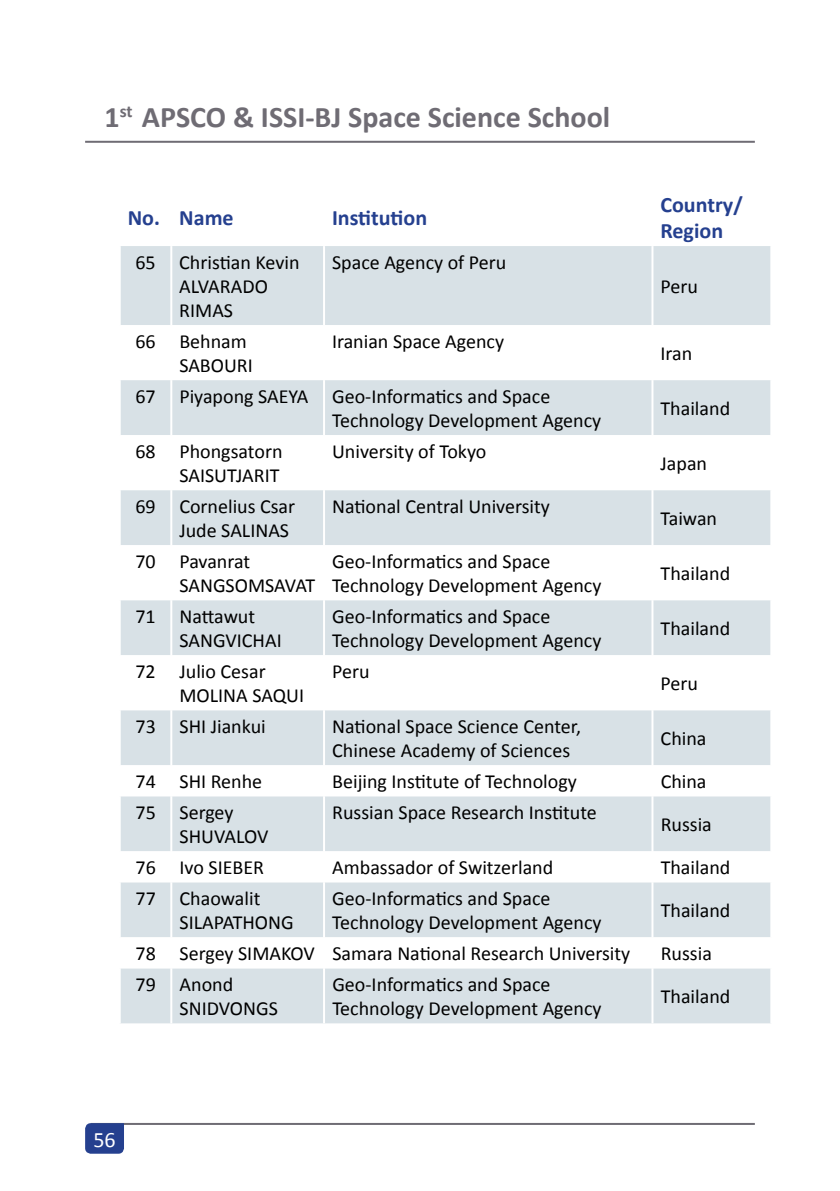
<style>
.page{position:relative;width:840px;height:1191px;background:#fff}
.page>*{position:absolute;margin:0;border:0;box-sizing:border-box;transform-origin:0 0}
.t1{font:700 30px "Calibri";color:#6f6c74}
.t2{font:700 22px/26.4px "Calibri";color:#25408f}
.t3{font:22px "Calibri";color:#fff}
.t4{font:20px/24px "Calibri";color:#000}
</style>
<div class="page">
<hr style="left:91px;top:1123px;width:663px;height:2px;background:#6f6c74">
<hr style="left:85px;top:141px;width:669px;height:2px;background:#6f6c74">
<svg style="left:85px;top:1123px;width:39px;height:30px"></svg>
<div style="left:121px;top:246px;width:648px;height:777px;background:#d8e1e6"></div>
<svg style="left:121px;top:325px;width:648px;height:643px;fill:#d8e1e6"></svg>
<hr style="left:170px;top:246px;width:2px;height:79px;background:#fff">
<hr style="left:323px;top:246px;width:2px;height:79px;background:#fff">
<hr style="left:651px;top:246px;width:2px;height:79px;background:#fff">
<hr style="left:170px;top:325px;width:2px;height:55px;background:#fff">
<hr style="left:323px;top:325px;width:2px;height:55px;background:#fff">
<hr style="left:651px;top:325px;width:2px;height:55px;background:#fff">
<hr style="left:170px;top:380px;width:2px;height:55px;background:#fff">
<hr style="left:323px;top:380px;width:2px;height:55px;background:#fff">
<hr style="left:651px;top:380px;width:2px;height:55px;background:#fff">
<hr style="left:170px;top:435px;width:2px;height:55px;background:#fff">
<hr style="left:323px;top:435px;width:2px;height:55px;background:#fff">
<hr style="left:651px;top:435px;width:2px;height:55px;background:#fff">
<hr style="left:170px;top:490px;width:2px;height:55px;background:#fff">
<hr style="left:323px;top:490px;width:2px;height:55px;background:#fff">
<hr style="left:651px;top:490px;width:2px;height:55px;background:#fff">
<hr style="left:170px;top:545px;width:2px;height:55px;background:#fff">
<hr style="left:323px;top:545px;width:2px;height:55px;background:#fff">
<hr style="left:651px;top:545px;width:2px;height:55px;background:#fff">
<hr style="left:170px;top:600px;width:2px;height:55px;background:#fff">
<hr style="left:323px;top:600px;width:2px;height:55px;background:#fff">
<hr style="left:651px;top:600px;width:2px;height:55px;background:#fff">
<hr style="left:170px;top:655px;width:2px;height:55px;background:#fff">
<hr style="left:323px;top:655px;width:2px;height:55px;background:#fff">
<hr style="left:651px;top:655px;width:2px;height:55px;background:#fff">
<hr style="left:170px;top:710px;width:2px;height:55px;background:#fff">
<hr style="left:323px;top:710px;width:2px;height:55px;background:#fff">
<hr style="left:651px;top:710px;width:2px;height:55px;background:#fff">
<hr style="left:170px;top:765px;width:2px;height:31px;background:#fff">
<hr style="left:323px;top:765px;width:2px;height:31px;background:#fff">
<hr style="left:651px;top:765px;width:2px;height:31px;background:#fff">
<hr style="left:170px;top:796px;width:2px;height:55px;background:#fff">
<hr style="left:323px;top:796px;width:2px;height:55px;background:#fff">
<hr style="left:651px;top:796px;width:2px;height:55px;background:#fff">
<hr style="left:170px;top:851px;width:2px;height:31px;background:#fff">
<hr style="left:323px;top:851px;width:2px;height:31px;background:#fff">
<hr style="left:651px;top:851px;width:2px;height:31px;background:#fff">
<hr style="left:170px;top:882px;width:2px;height:55px;background:#fff">
<hr style="left:323px;top:882px;width:2px;height:55px;background:#fff">
<hr style="left:651px;top:882px;width:2px;height:55px;background:#fff">
<hr style="left:170px;top:937px;width:2px;height:31px;background:#fff">
<hr style="left:323px;top:937px;width:2px;height:31px;background:#fff">
<hr style="left:651px;top:937px;width:2px;height:31px;background:#fff">
<hr style="left:170px;top:968px;width:2px;height:55px;background:#fff">
<hr style="left:323px;top:968px;width:2px;height:55px;background:#fff">
<hr style="left:651px;top:968px;width:2px;height:55px;background:#fff">
<h1 class="t1" style="left:104px;top:98px;width:507px">1<sup>st</sup> APSCO &amp; ISSI-BJ Space Science School</h1>
<p class="t2" style="left:128px;top:204px;width:107px">No. Name</p>
<p class="t2" style="left:332px;top:204px;width:97px">Institution</p>
<p class="t4" style="left:179px;top:250px;width:122px;text-indent:-44px">65 Christian Kevin<br>ALVARADO<br>RIMAS</p>
<p class="t4" style="left:332px;top:250px;width:176px">Space Agency of Peru</p>
<p class="t4" style="left:179px;top:329px;width:75px;text-indent:-44px">66 Behnam<br>SABOURI</p>
<p class="t4" style="left:332px;top:329px;width:173px">Iranian Space Agency</p>
<p class="t4" style="left:332px;top:384px;width:270px;text-indent:-196px">67 Piyapong SAEYA Geo-Informatics and Space<br>Technology Development Agency</p>
<p class="t4" style="left:135px;top:439px;width:148px;text-align:right">68 Phongsatorn<br>SAISUTJARIT</p>
<p class="t4" style="left:332px;top:439px;width:156px">University of Tokyo</p>
<p class="t4" style="left:179px;top:494px;width:117px;text-indent:-44px">69 Cornelius Csar<br>Jude SALINAS</p>
<p class="t4" style="left:332px;top:494px;width:219px">National Central University</p>
<p class="t4" style="left:179px;top:549px;width:137px;text-indent:-44px">70 Pavanrat<br>SANGSOMSAVAT</p>
<p class="t4" style="left:332px;top:549px;width:270px">Geo-Informatics and Space<br>Technology Development Agency</p>
<p class="t4" style="left:179px;top:604px;width:104px;text-indent:-44px">71 Nattawut<br>SANGVICHAI</p>
<p class="t4" style="left:332px;top:604px;width:270px">Geo-Informatics and Space<br>Technology Development Agency</p>
<p class="t4" style="left:179px;top:659px;width:126px;text-indent:-44px">72 Julio Cesar<br>MOLINA SAQUI</p>
<p class="t4" style="left:332px;top:659px;width:39px">Peru</p>
<p class="t4" style="left:135px;top:714px;width:132px">73 SHI Jiankui</p>
<p class="t4" style="left:332px;top:714px;width:250px">National Space Science Center,<br>Chinese Academy of Sciences</p>
<p class="t2" style="left:660px;top:191px;width:84px">Country/<br>Region</p>
<p class="t4" style="left:660px;top:274px;width:39px">Peru</p>
<p class="t4" style="left:660px;top:341px;width:33px">Iran</p>
<p class="t4" style="left:660px;top:396px;width:71px">Thailand</p>
<p class="t4" style="left:660px;top:451px;width:48px">Japan</p>
<p class="t4" style="left:660px;top:506px;width:58px">Taiwan</p>
<p class="t4" style="left:660px;top:561px;width:71px">Thailand</p>
<p class="t4" style="left:660px;top:616px;width:71px">Thailand</p>
<p class="t4" style="left:660px;top:671px;width:39px">Peru</p>
<p class="t4" style="left:660px;top:726px;width:47px">China</p>
<p class="t4" style="left:135px;top:769px;width:128px">74 SHI Renhe</p>
<p class="t4" style="left:332px;top:769px;width:246px">Beijing Institute of Technology</p>
<p class="t4" style="left:660px;top:769px;width:47px">China</p>
<p class="t4" style="left:179px;top:800px;width:90px;text-indent:-44px">75 Sergey<br>SHUVALOV</p>
<p class="t4" style="left:332px;top:800px;width:266px">Russian Space Research Institute</p>
<p class="t4" style="left:660px;top:812px;width:53px">Russia</p>
<p class="t4" style="left:135px;top:855px;width:130px">76 Ivo SIEBER</p>
<p class="t4" style="left:332px;top:855px;width:222px">Ambassador of Switzerland</p>
<p class="t4" style="left:660px;top:855px;width:71px">Thailand</p>
<p class="t4" style="left:179px;top:886px;width:116px;text-indent:-44px">77 Chaowalit<br>SILAPATHONG</p>
<p class="t4" style="left:332px;top:886px;width:270px">Geo-Informatics and Space<br>Technology Development Agency</p>
<p class="t4" style="left:660px;top:898px;width:71px">Thailand</p>
<p class="t4" style="left:135px;top:941px;width:496px">78 Sergey SIMAKOV Samara National Research University</p>
<p class="t4" style="left:660px;top:941px;width:53px">Russia</p>
<p class="t4" style="left:179px;top:972px;width:100px;text-indent:-44px">79 Anond<br>SNIDVONGS</p>
<p class="t4" style="left:332px;top:972px;width:270px">Geo-Informatics and Space<br>Technology Development Agency</p>
<p class="t4" style="left:660px;top:984px;width:71px">Thailand</p>
<p class="t3" style="left:93px;top:1125px;width:24px">56</p>
</div>
